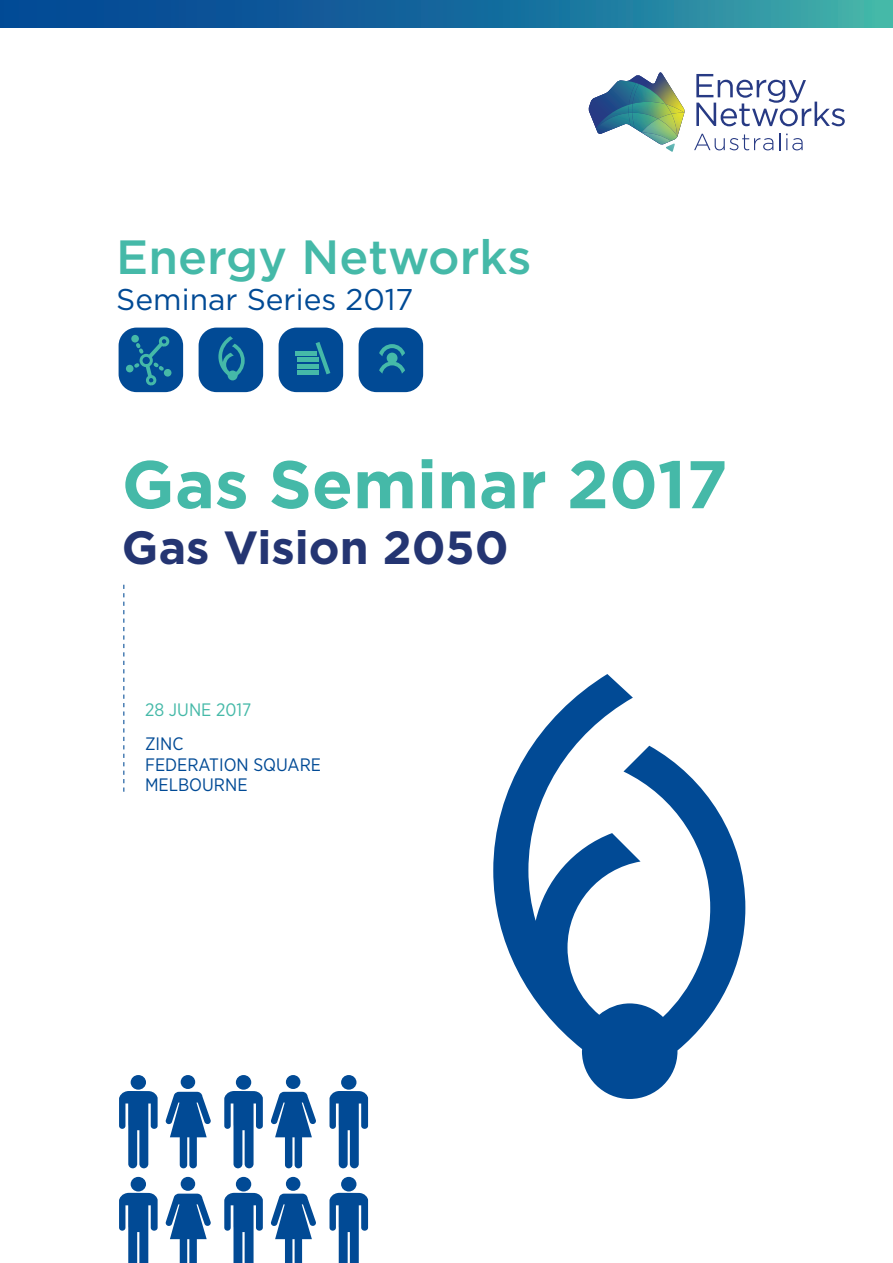
<style>
.page{position:relative;width:893px;height:1263px;background:#fff}
.page>*{position:absolute;margin:0;border:0;box-sizing:border-box;transform-origin:0 0}
.t1{font:700 67.2px "Gotham";color:#45b9a8}
.t2{font:500 48px "Gotham";color:#45b9a8}
.t3{font:700 46.5px "Gotham";color:#243572}
.t4{font:30px "Gotham";color:#014a95}
.t5{font:18px/20.7px "Gotham Narrow";color:#014a95}
.t6{font:18px "Gotham Narrow";color:#45b9a8}
</style>
<div class="page">
<svg style="left:123px;top:585px;width:1px;height:207px"></svg>
<svg style="left:119px;top:1075px;width:249px;height:188px"></svg>
<div style="left:359px;top:328px;width:64px;height:64px;background:#014a95;border-radius:18px"></div>
<div style="left:119px;top:328px;width:64px;height:64px;background:#014a95;border-radius:18px"></div>
<div style="left:199px;top:328px;width:64px;height:64px;background:#014a95;border-radius:18px"></div>
<div style="left:279px;top:328px;width:64px;height:64px;background:#014a95;border-radius:18px"></div>
<svg style="left:379px;top:344px;width:26px;height:30px"></svg>
<div style="left:228px;top:370px;width:10px;height:10px;background:#45b9a8;border-radius:50%"></div>
<svg style="left:218px;top:336px;width:27px;height:41px"></svg>
<hr style="left:297px;top:370px;width:21px;height:4px;background:#45b9a8">
<hr style="left:298px;top:364px;width:21px;height:4px;background:#45b9a8">
<hr style="left:297px;top:358px;width:21px;height:4px;background:#45b9a8">
<hr style="left:295px;top:351px;width:22px;height:4px;background:#45b9a8">
<svg style="left:316px;top:342px;width:14px;height:32px"></svg>
<svg style="left:131px;top:335px;width:40px;height:51px"></svg>
<div style="left:126px;top:365px;width:8px;height:7px;background:#45b9a8;border-radius:50%"></div>
<svg style="left:0;top:0;width:893px;height:28px"></svg>
<svg style="left:493px;top:674px;width:252px;height:425px"></svg>
<svg style="left:696px;top:74px;width:149px;height:52px"></svg>
<svg style="left:694px;top:134px;width:79px;height:16px"></svg>
<svg style="left:779px;top:133px;width:1px;height:17px"></svg>
<svg style="left:786px;top:134px;width:17px;height:16px"></svg>
<svg style="left:589px;top:72px;width:96px;height:80px"></svg>
<img style="left:641px;top:119px;width:36px;height:22px">
<img style="left:641px;top:132px;width:30px;height:12px">
<h2 class="t2" style="left:116px;top:230px;width:417px">Energy Networks</h2>
<h3 class="t4" style="left:116px;top:283px;width:298px">Seminar Series 2017</h3>
<h1 class="t1" style="left:122px;top:446px;width:607px">Gas Seminar 2017</h1>
<h3 class="t3" style="left:122px;top:521px;width:389px">Gas Vision 2050</h3>
<p class="t6" style="left:145px;top:698px;width:108px">28 JUNE 2017</p>
<p class="t5" style="left:145px;top:733px;width:177px">ZINC<br>FEDERATION SQUARE<br>MELBOURNE</p>
</div>
